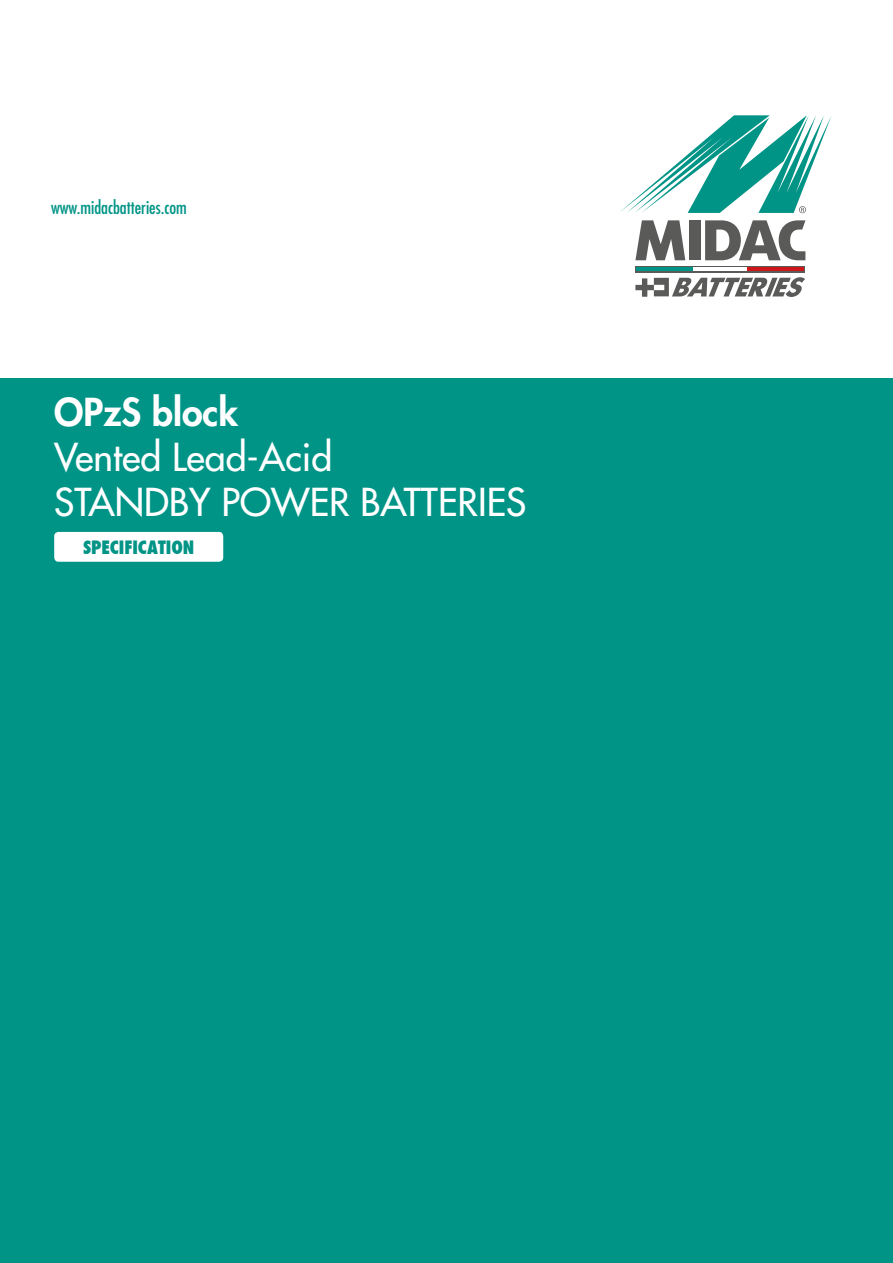
<style>
.page{position:relative;width:893px;height:1263px;background:#fff}
.page>*{position:absolute;margin:0;border:0;box-sizing:border-box;transform-origin:0 0}
.t1{font:500 37.5px/45px "Futura Std";color:#fff}
.t2{font:800 37.5px "Futura Std";color:#fff}
.t3{font:condensed 18px "Futura Std";color:#009486}
.t4{font:800 condensed 18px "Futura";color:#009486}
</style>
<div class="page">
<div style="left:0;top:378px;width:893px;height:885px;background:#009486"></div>
<svg style="left:635px;top:277px;width:170px;height:20px"></svg>
<svg style="left:635px;top:220px;width:50px;height:40px"></svg>
<div style="left:689px;top:220px;width:11px;height:40px;background:#5a5a59"></div>
<svg style="left:705px;top:220px;width:100px;height:40px"></svg>
<svg style="left:620px;top:115px;width:211px;height:98px"></svg>
<div style="left:635px;top:266px;width:170px;height:6px;background:#009486"></div>
<hr style="left:693px;top:267px;width:56px;height:4px;background:#fff">
<hr style="left:748px;top:267px;width:56px;height:4px;background:#cd171a">
<div style="left:54px;top:532px;width:169px;height:30px;background:#fff;border-radius:4px"></div>
<p class="t3" style="left:51px;top:196px;width:137px">www.midacbatteries.com</p>
<p class="t2" style="left:54px;top:388px;width:185px">OPzS block</p>
<p class="t1" style="left:54px;top:435px;width:474px">Vented Lead-Acid<br>STANDBY POWER BATTERIES</p>
<p class="t4" style="left:83px;top:535px;width:113px">SPECIFICATION</p>
</div>
